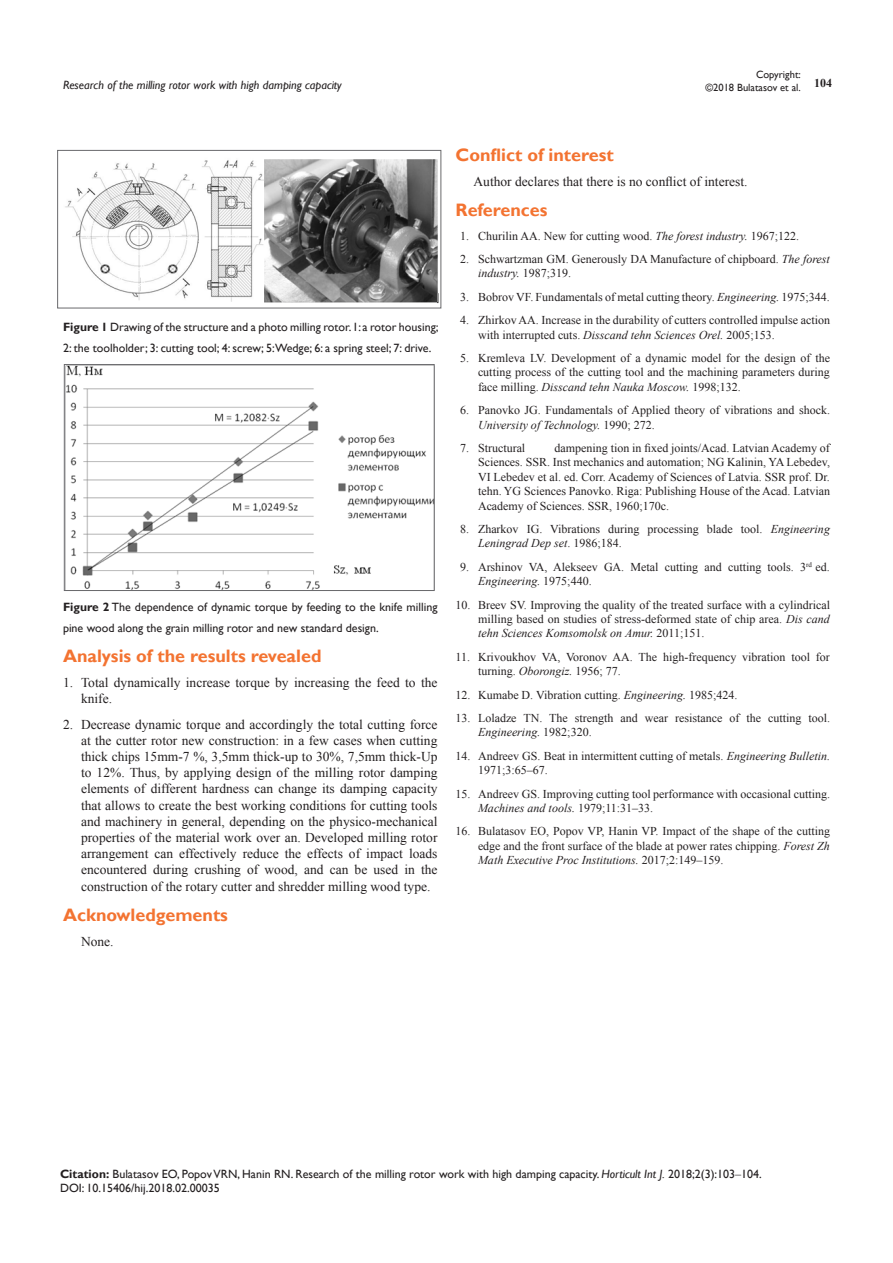
<style>
.page{position:relative;width:893px;height:1263px;background:#fff}
.page>*{position:absolute;margin:0;border:0;box-sizing:border-box;transform-origin:0 0}
.List_Paragraph{font:700 18px "Gill Sans";color:#f37331}
.t1{font:13.5px/16.2px "Times New Roman";color:#231f20}
.t2{font:12px/14.4px "Times New Roman";color:#231f20}
.Citation{font:12px/21px "Gill Sans";color:#231f20}
.t3{font:italic 12px "Gill Sans";color:#231f20}
.t4{font:700 12px "Times New Roman";color:#231f20}
.t5{font:10.5px/12.6px "Gill Sans";color:#231f20;text-align:right}
.s1{font-weight:700}
.s2{font-style:italic}
.s3{font-family:"Times New Roman"}
</style>
<div class="page">
<img style="left:65px;top:159px;width:374px;height:145px">
<div style="left:58px;top:150px;width:383px;height:158px;border:1px solid #69696c"></div>
<img style="left:66px;top:366px;width:366px;height:222px">
<div style="left:64px;top:364px;width:370px;height:226px;border:1px solid #69696c"></div>
<p class="t5" style="left:705px;top:69px;width:97px">Copyright:<br>©2018 Bulatasov et al.</p>
<p class="t3" style="left:63px;top:78px;width:280px">Research of the milling rotor work with high damping capacity</p>
<p class="t4" style="left:814px;top:75px;width:19px">104</p>
<p class="Citation" style="left:63px;top:316px;width:377px"><span class="s1">Figure 1</span> Drawing of the structure and a photo milling rotor. 1: a rotor housing;<br>2: the toolholder; 3: cutting tool; 4: screw; 5:Wedge; 6: a spring steel; 7: drive.</p>
<p class="Citation" style="left:63px;top:597px;width:376px"><span class="s1">Figure 2</span> The dependence of dynamic torque by feeding to the knife milling pine wood along the grain milling rotor and new standard design.</p>
<p class="List_Paragraph" style="left:63px;top:645px;width:260px">Analysis of the results revealed</p>
<p class="t1" style="left:81px;top:674px;width:358px;text-indent:-18px">1. Total dynamically increase torque by increasing the feed to the knife.</p>
<p class="t1" style="left:81px;top:716px;width:358px;text-align:justify;text-indent:-18px">2. Decrease dynamic torque and accordingly the total cutting force at the cutter rotor new construction: in a few cases when cutting thick chips 15mm-7 %, 3,5mm thick-up to 30%, 7,5mm thick-Up to 12%. Thus, by applying design of the milling rotor damping elements of different hardness can change its damping capacity that allows to create the best working conditions for cutting tools and machinery in general, depending on the physico-mechanical properties of the material work over an. Developed milling rotor arrangement can effectively reduce the effects of impact loads encountered during crushing of wood, and can be used in the construction of the rotary cutter and shredder milling wood type.</p>
<p class="List_Paragraph" style="left:63px;top:904px;width:166px">Acknowledgements</p>
<p class="t1" style="left:81px;top:933px;width:34px">None.</p>
<p class="List_Paragraph" style="left:455px;top:144px;width:160px">Conflict of interest</p>
<p class="t1" style="left:473px;top:173px;width:276px">Author declares that there is no conflict of interest.</p>
<p class="List_Paragraph" style="left:455px;top:199px;width:94px">References</p>
<p class="t2" style="left:460px;top:228px;width:341px">1. Churilin AA. New for cutting wood. <span class="s2">The forest industry.</span> 1967;122.</p>
<p class="t2" style="left:478px;top:252px;width:353px;text-indent:-18px">2. Schwartzman GM. Generously DA Manufacture of chipboard. <span class="s2">The forest industry.</span> 1987;319.</p>
<p class="t2" style="left:460px;top:289px;width:371px">3. Bobrov VF. Fundamentals of metal cutting theory. <span class="s2">Engineering.</span> 1975;344.</p>
<p class="t2" style="left:478px;top:313px;width:353px;text-indent:-18px">4. Zhirkov AA. Increase in the durability of cutters controlled impulse action with interrupted cuts. <span class="s2">Disscand tehn Sciences Orel.</span> 2005;153.</p>
<p class="t2" style="left:478px;top:351px;width:353px;text-align:justify;text-indent:-18px">5. Kremleva LV. Development of a dynamic model for the design of the cutting process of the cutting tool and the machining parameters during face milling. <span class="s2">Disscand tehn Nauka Moscow.</span> 1998;132.</p>
<p class="t2" style="left:478px;top:403px;width:353px;text-indent:-18px">6. Panovko JG. Fundamentals of Applied theory of vibrations and shock.<br><span class="s2">University of Technology.</span> 1990; 272.</p>
<p class="t2" style="left:460px;top:441px;width:67px">7. Structural</p>
<p class="t2" style="left:478px;top:441px;width:353px;text-align:justify;text-indent:76px">dampening tion in fixed joints/Acad. Latvian Academy of Sciences. SSR. Inst mechanics and automation; NG Kalinin, YA Lebedev, VI Lebedev et al. ed. Corr. Academy of Sciences of Latvia. SSR prof. Dr. tehn. YG Sciences Panovko. Riga: Publishing House of the Acad. Latvian Academy of Sciences. SSR, 1960;170c.</p>
<p class="t2" style="left:478px;top:522px;width:353px;text-indent:-18px">8. Zharkov IG. Vibrations during processing blade tool. <span class="s2">Engineering<br>Leningrad Dep set</span>. 1986;184.</p>
<p class="t2" style="left:478px;top:559px;width:353px;text-indent:-18px">9. Arshinov VA, Alekseev GA. Metal cutting and cutting tools. 3<sup>rd</sup> ed.<br><span class="s2">Engineering.</span> 1975;440.</p>
<p class="t2" style="left:478px;top:597px;width:353px;text-align:justify;text-indent:-22px">10. Breev SV. Improving the quality of the treated surface with a cylindrical milling based on studies of stress-deformed state of chip area. <span class="s2">Dis cand tehn Sciences Komsomolsk on Amur.</span> 2011;151.</p>
<p class="t2" style="left:478px;top:649px;width:353px;text-indent:-22px">11. Krivoukhov VA, Voronov AA. The high-frequency vibration tool for turning. <span class="s2">Oborongiz.</span> 1956; 77.</p>
<p class="t2" style="left:455px;top:687px;width:283px">12. Kumabe D. Vibration cutting. <span class="s2">Engineering.</span> 1985;424.</p>
<p class="t2" style="left:478px;top:711px;width:353px;text-indent:-22px">13. Loladze TN. The strength and wear resistance of the cutting tool.<br><span class="s2">Engineering.</span> 1982;320.</p>
<p class="t2" style="left:478px;top:748px;width:353px;text-indent:-22px">14. Andreev GS. Beat in intermittent cutting of metals. <span class="s2">Engineering Bulletin</span>.<br>1971;3:65‒67.</p>
<p class="t2" style="left:478px;top:786px;width:353px;text-indent:-22px">15. Andreev GS. Improving cutting tool performance with occasional cutting.<br><span class="s2">Machines and tools.</span> 1979;11:31‒33.</p>
<p class="t2" style="left:478px;top:824px;width:353px;text-align:justify;text-indent:-22px">16. Bulatasov EO, Popov VP, Hanin VP. Impact of the shape of the cutting edge and the front surface of the blade at power rates chipping. <span class="s2">Forest Zh Math Executive Proc Institutions.</span> 2017;2:149‒159.</p>
<p class="Citation" style="left:60px;top:1163px;width:703px"><span class="s1">Citation:</span> Bulatasov EO, Popov VRN, Hanin RN. Research of the milling rotor work with high damping capacity. <span class="s2">Horticult Int J.</span> 2018;2(3):103<span class="s3">‒</span>104.</p>
<p class="Citation" style="left:60px;top:1178px;width:161px">DOI: 10.15406/hij.2018.02.00035</p>
</div>
